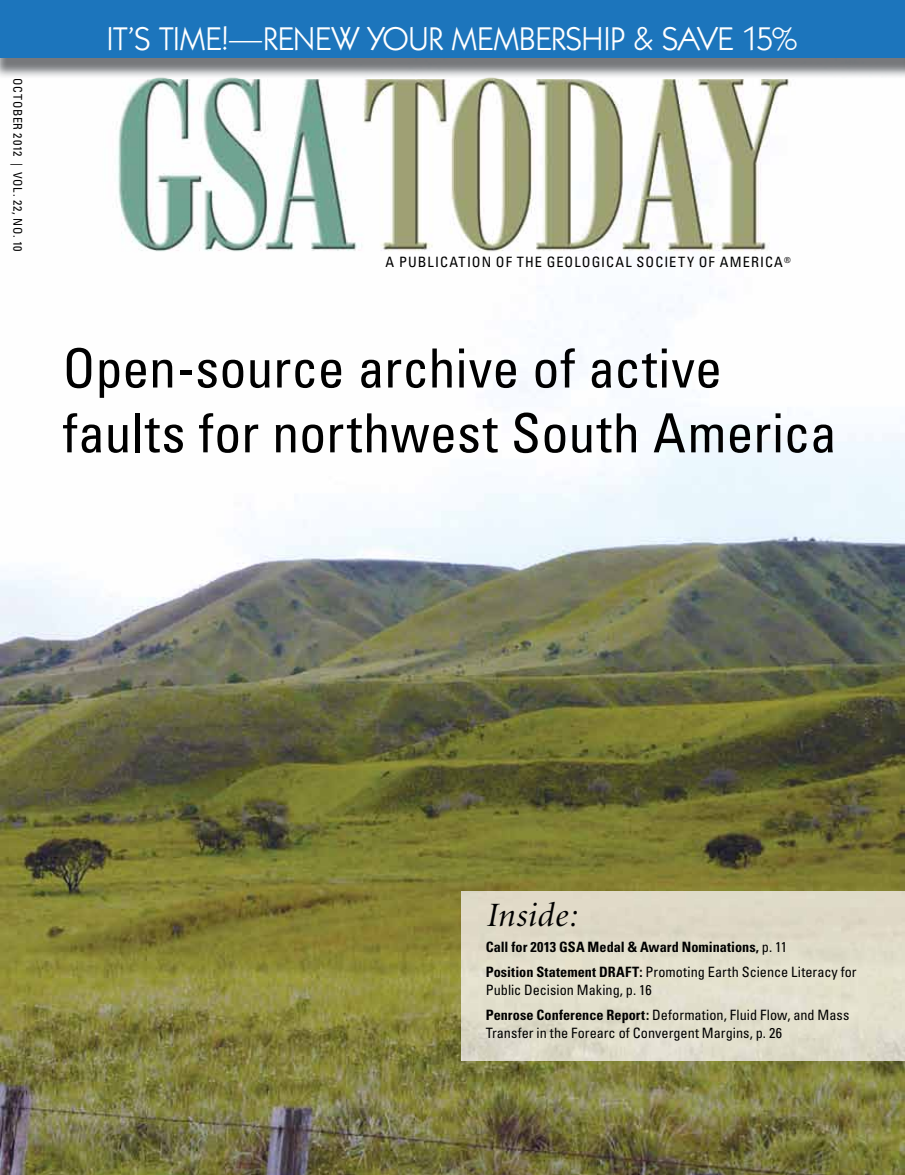
<style>
.page{position:relative;width:905px;height:1175px;background:#fff}
.page>*{position:absolute;margin:0;border:0;box-sizing:border-box;transform-origin:0 0}
.t1{font:condensed 54px/64.8px "Univers";color:#000}
.t2{font:italic 34.05px "Minion Display";letter-spacing:.025em;color:#000}
.t3{font:33px "Itc Kabel";letter-spacing:-.005em;color:#fff}
.t4{font:condensed 14.25px/24.8px "Univers";letter-spacing:.01em;color:#000}
.t5{font:700 condensed 14.25px/24.8px "Univers";color:#000}
.t6{font:condensed 14.25px "Univers";letter-spacing:.075em;color:#000}
.t7{font:condensed 12px "Univers";letter-spacing:.055em;color:#000}
.s1{font-weight:400}
.s2{font-weight:700}
</style>
<div class="page">
<img style="left:0;top:57px;width:904px;height:1117px">
<img style="left:461px;top:891px;width:443px;height:169px">
<div style="left:0;top:0;width:904px;height:57px;background:#1c75bc"></div>
<p class="t7" style="left:25px;top:78px;width:175px;rotate:90deg">OCTOBER 2012 | VOL. 22, NO. 10</p>
<h3 class="t3" style="left:106px;top:20px;width:693px">IT’S TIME!—RENEW YOUR MEMBERSHIP &amp; SAVE 15%</h3>
<p class="t6" style="left:385px;top:253px;width:407px">A PUBLICATION OF THE GEOLOGICAL SOCIETY OF AMERICA<sup>®</sup></p>
<h1 class="t1" style="left:63px;top:335px;width:776px">Open-source archive of active faults for northwest South America</h1>
<h2 class="t2" style="left:485px;top:899px;width:93px">Inside:</h2>
<p class="t5" style="left:485px;top:934px;width:372px">Call for 2013 GSA Medal &amp; Award Nominations, <span class="s1">p. 11<br></span>Position Statement DRAFT: <span class="s1">Promoting Earth Science Literacy for</span></p>
<p class="t4" style="left:485px;top:977px;width:365px">Public Decision Making, p. 16<br><span class="s2">Penrose Conference Report:</span> Deformation, Fluid Flow, and Mass</p>
<p class="t4" style="left:485px;top:1019px;width:298px">Transfer in the Forearc of Convergent Margins, p. 26</p>
</div>
